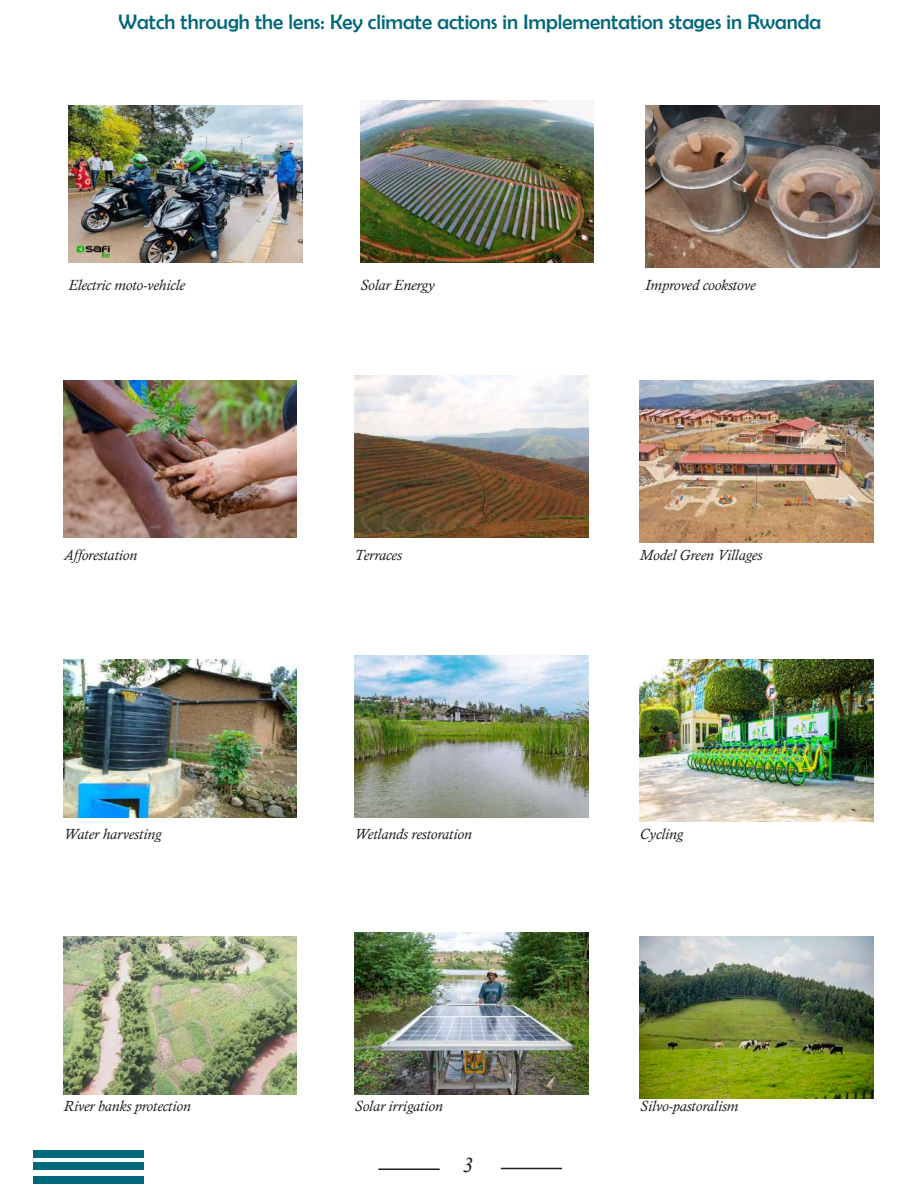
<style>
.page{position:relative;width:918px;height:1188px;background:#fff}
.page>*{position:absolute;margin:0;border:0;box-sizing:border-box;transform-origin:0 0}
.t1{font:21px "Berlin Sans FB";color:#01677b}
.t2{font:italic 21px "Times New Roman";color:#231f20}
.t3{font:italic 15px "Calisto";color:#231f20}
</style>
<div class="page">
<div style="left:33px;top:1150px;width:111px;height:8px;background:#01677b"></div>
<div style="left:33px;top:1162px;width:111px;height:8px;background:#01677b"></div>
<div style="left:33px;top:1176px;width:111px;height:7px;background:#01677b"></div>
<hr style="left:378px;top:1168px;width:62px;height:2px;background:#231f20">
<hr style="left:501px;top:1168px;width:61px;height:1px;background:#231f20">
<img style="left:68px;top:105px;width:234px;height:158px">
<img style="left:360px;top:101px;width:234px;height:162px">
<img style="left:645px;top:105px;width:234px;height:162px">
<img style="left:63px;top:380px;width:234px;height:158px">
<img style="left:355px;top:376px;width:234px;height:162px">
<img style="left:640px;top:380px;width:234px;height:162px">
<img style="left:63px;top:660px;width:234px;height:157px">
<img style="left:355px;top:655px;width:234px;height:162px">
<img style="left:640px;top:660px;width:234px;height:162px">
<img style="left:63px;top:937px;width:234px;height:157px">
<img style="left:355px;top:932px;width:234px;height:162px">
<img style="left:640px;top:937px;width:234px;height:162px">
<h1 class="t1" style="left:118px;top:11px;width:704px">Watch through the lens: Key climate actions in Implementation stages in Rwanda</h1>
<p class="t3" style="left:68px;top:276px;width:118px">Electric moto-vehicle</p>
<p class="t3" style="left:360px;top:276px;width:76px">Solar Energy</p>
<p class="t3" style="left:645px;top:276px;width:112px">Improved cookstove</p>
<p class="t3" style="left:64px;top:546px;width:75px">Afforestation</p>
<p class="t3" style="left:355px;top:546px;width:49px">Terraces</p>
<p class="t3" style="left:640px;top:546px;width:124px">Model Green Villages</p>
<p class="t3" style="left:64px;top:825px;width:99px">Water harvesting</p>
<p class="t3" style="left:355px;top:825px;width:119px">Wetlands restoration</p>
<p class="t3" style="left:640px;top:825px;width:45px">Cycling</p>
<p class="t3" style="left:64px;top:1097px;width:128px">River banks protection</p>
<p class="t3" style="left:355px;top:1097px;width:90px">Solar irrigation</p>
<p class="t3" style="left:640px;top:1097px;width:100px">Silvo-pastoralism</p>
<h1 class="t2" style="left:463px;top:1150px;width:12px">3</h1>
</div>
